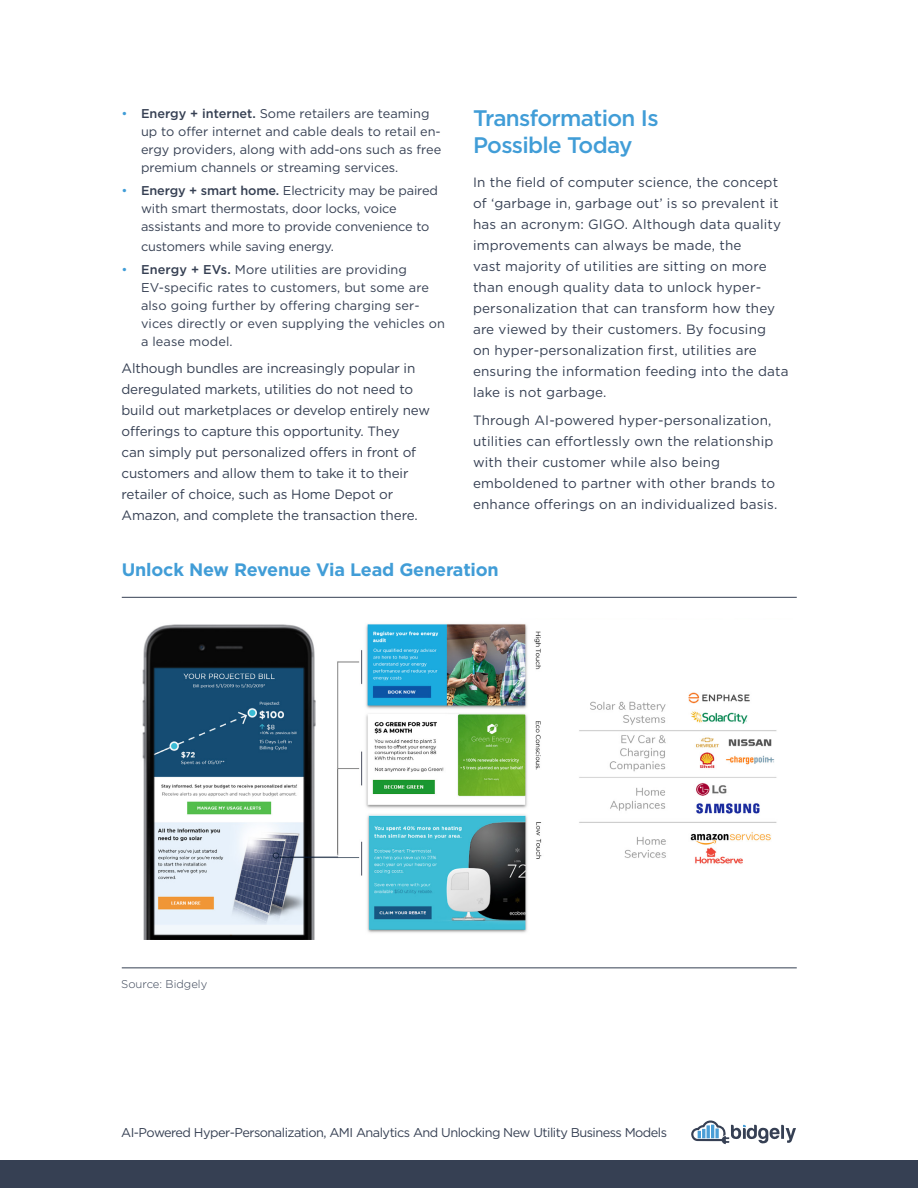
<style>
.page{position:relative;width:918px;height:1188px;background:#fff}
.page>*{position:absolute;margin:0;border:0;box-sizing:border-box;transform-origin:0 0}
.sub-headline{font:500 22.5px/27px "Gotham";letter-spacing:-.03em;color:#419dd7}
.sub-headline-2{font:700 18px "Gotham";letter-spacing:-.01em;color:#419dd7}
.Body{font:13.5px/21px "Gotham";letter-spacing:.01em;color:#364053}
.Body-2{font:13.5px/21px "Gotham";letter-spacing:-.01em;color:#364053}
.bullet{font:12.75px/18px "Gotham";letter-spacing:-.005em;color:#364053}
.bullet-2{font:12.75px "Gotham";letter-spacing:-.04em;color:#364053}
.sub-headline-3{font:300 11.25px "Gotham";color:#364053}
.s1{color:#419dd7}
.s2{font-weight:500}
</style>
<div class="page">
<div style="left:0;top:1161px;width:918px;height:27px;background:#364053"></div>
<svg style="left:691px;top:1120px;width:105px;height:24px"></svg>
<img style="left:142px;top:623px;width:635px;height:316px">
<hr style="left:122px;top:597px;width:675px;height:1px;background:#364053">
<hr style="left:122px;top:967px;width:675px;height:1px;background:#364053">
<p class="bullet" style="left:141px;top:104px;width:302px;text-indent:-20px"><span class="s1">•</span> <span class="s2">Energy + internet.</span> Some retailers are teaming up to offer internet and cable deals to retail en&shy;ergy providers, along with add-ons such as free premium channels or streaming services.</p>
<p class="bullet" style="left:141px;top:181px;width:298px;text-indent:-20px"><span class="s1">•</span> <span class="s2">Energy + smart home.</span> Electricity may be paired with smart thermostats, door locks, voice assistants and more to provide convenience to</p>
<p class="bullet" style="left:141px;top:237px;width:195px">customers while saving energy.</p>
<p class="bullet" style="left:141px;top:260px;width:306px;text-indent:-20px"><span class="s1">•</span> <span class="s2">Energy + EVs.</span> More utilities are providing EV-specific rates to customers, but some are also going further by offering charging ser&shy;vices directly or even supplying the vehicles on a lease model.</p>
<p class="Body-2" style="left:122px;top:358px;width:310px">Although bundles are increasingly popular in deregulated markets, utilities do not need to build out marketplaces or develop entirely new offerings to capture this opportunity. They<br>can simply put personalized offers in front of customers and allow them to take it to their retailer of choice, such as Home Depot or Amazon, and complete the transaction there.</p>
<p class="sub-headline" style="left:473px;top:104px;width:187px">Transformation Is<br>Possible Today</p>
<p class="Body" style="left:473px;top:172px;width:317px">In the field of computer science, the concept of ‘garbage in, garbage out’ is so prevalent it has an acronym: GIGO. Although data quality improvements can always be made, the<br>vast majority of utilities are sitting on more than enough quality data to unlock hyper&shy;personalization that can transform how they are viewed by their customers. By focusing<br>on hyper-personalization first, utilities are ensuring the information feeding into the data lake is not garbage.</p>
<p class="Body" style="left:473px;top:410px;width:306px">Through AI-powered hyper-personalization, utilities can effortlessly own the relationship with their customer while also being emboldened to partner with other brands to enhance offerings on an individualized basis.</p>
<p class="sub-headline-2" style="left:122px;top:558px;width:379px">Unlock New Revenue Via Lead Generation</p>
<p class="sub-headline-3" style="left:121px;top:977px;width:88px">Source: Bidgely</p>
<p class="bullet-2" style="left:121px;top:1125px;width:547px">AI-Powered Hyper-Personalization, AMI Analytics And Unlocking New Utility Business Models</p>
</div>
